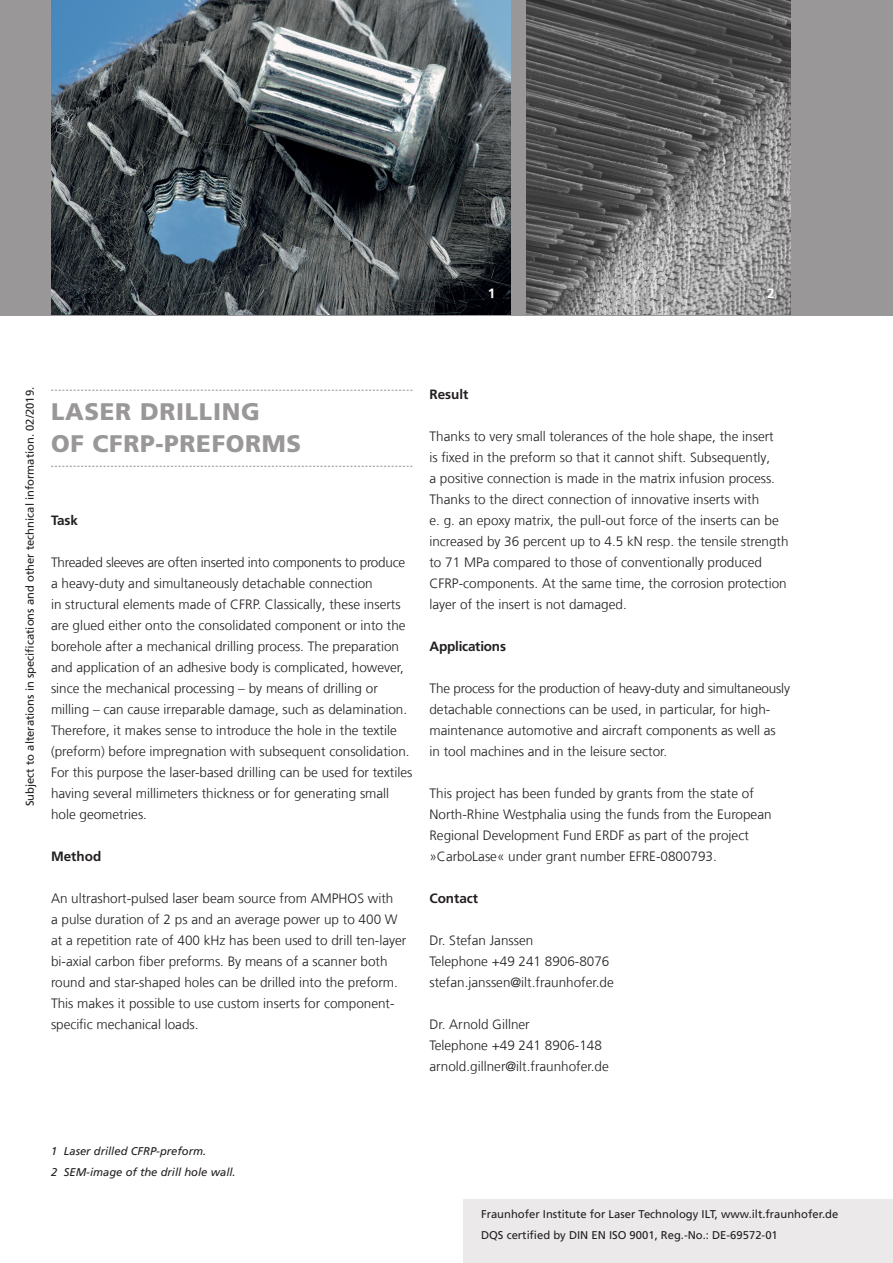
<style>
.page{position:relative;width:893px;height:1263px;background:#fff}
.page>*{position:absolute;margin:0;border:0;box-sizing:border-box;transform-origin:0 0}
.t1{font:900 24px/31.5px "Frutiger LT Com";letter-spacing:.03em;color:#999798}
.t2{font:300 13.5px/21px "Frutiger LT Com";color:#231f20}
.t3{font:700 13.5px "Frutiger LT Com";color:#231f20}
.t4{font:700 13.5px "Frutiger LT Com";color:#fff}
.t5{font:11.25px/21px "Frutiger LT Com";color:#231f20}
.t6{font:italic 11.25px/21px "Frutiger LT Com";color:#231f20}
</style>
<div class="page">
<div style="left:0;top:0;width:893px;height:315px;background:#999798"></div>
<div style="left:463px;top:1199px;width:430px;height:64px;background:#ece9ea"></div>
<img style="left:51px;top:0;width:459px;height:315px">
<img style="left:526px;top:0;width:265px;height:315px">
<svg style="left:51px;top:390px;width:361px;height:1px"></svg>
<svg style="left:51px;top:466px;width:361px;height:1px"></svg>
<p class="t4" style="left:488px;top:286px;width:9px">1</p>
<p class="t4" style="left:767px;top:286px;width:9px">2</p>
<p class="t5" style="left:20px;top:806px;width:421px;rotate:-90deg">Subject to alterations in specifications and other technical information. 02/2019.</p>
<h1 class="t1" style="left:51px;top:396px;width:252px">LASER DRILLING<br>OF CFRP-PREFORMS</h1>
<p class="t3" style="left:51px;top:513px;width:29px">Task</p>
<p class="t2" style="left:51px;top:552px;width:363px">Threaded sleeves are often inserted into components to produce a heavy-duty and simultaneously detachable connection<br>in structural elements made of CFRP. Classically, these inserts are glued either onto the consolidated component or into the borehole after a mechanical drilling process. The preparation and application of an adhesive body is complicated, however, since the mechanical processing – by means of drilling or milling – can cause irreparable damage, such as delamination.<br>Therefore, it makes sense to introduce the hole in the textile (preform) before impregnation with subsequent consolidation.<br>For this purpose the laser-based drilling can be used for textiles having several millimeters thickness or for generating small hole geometries.</p>
<p class="t3" style="left:51px;top:849px;width:52px">Method</p>
<p class="t2" style="left:51px;top:888px;width:357px">An ultrashort-pulsed laser beam source from AMPHOS with<br>a pulse duration of 2 ps and an average power up to 400 W at a repetition rate of 400 kHz has been used to drill ten-layer bi-axial carbon fiber preforms. By means of a scanner both round and star-shaped holes can be drilled into the preform.<br>This makes it possible to use custom inserts for component&shy;specific mechanical loads.</p>
<p class="t3" style="left:429px;top:386px;width:41px">Result</p>
<p class="t2" style="left:429px;top:426px;width:361px">Thanks to very small tolerances of the hole shape, the insert<br>is fixed in the preform so that it cannot shift. Subsequently,<br>a positive connection is made in the matrix infusion process.<br>Thanks to the direct connection of innovative inserts with<br>e. g. an epoxy matrix, the pull-out force of the inserts can be increased by 36 percent up to 4.5 kN resp. the tensile strength to 71 MPa compared to those of conventionally produced CFRP-components. At the same time, the corrosion protection layer of the insert is not damaged.</p>
<p class="t3" style="left:429px;top:638px;width:78px">Applications</p>
<p class="t2" style="left:429px;top:678px;width:362px">The process for the production of heavy-duty and simultaneously detachable connections can be used, in particular, for high&shy;maintenance automotive and aircraft components as well as<br>in tool machines and in the leisure sector.</p>
<p class="t2" style="left:429px;top:783px;width:344px">This project has been funded by grants from the state of North-Rhine Westphalia using the funds from the European Regional Development Fund ERDF as part of the project »CarboLase« under grant number EFRE-0800793.</p>
<p class="t3" style="left:429px;top:890px;width:50px">Contact</p>
<p class="t2" style="left:429px;top:930px;width:186px">Dr. Stefan Janssen<br>Telephone +49 241 8906-8076 stefan.janssen@ilt.fraunhofer.de</p>
<p class="t2" style="left:429px;top:1014px;width:181px">Dr. Arnold Gillner<br>Telephone +49 241 8906-148 arnold.gillner@ilt.fraunhofer.de</p>
<p class="t6" style="left:51px;top:1141px;width:186px">1 Laser drilled CFRP-preform.<br>2 SEM-image of the drill hole wall.</p>
<p class="t5" style="left:481px;top:1204px;width:359px">Fraunhofer Institute for Laser Technology ILT, www.ilt.fraunhofer.de<br>DQS certified by DIN EN ISO 9001, Reg.-No.: DE-69572-01</p>
</div>
